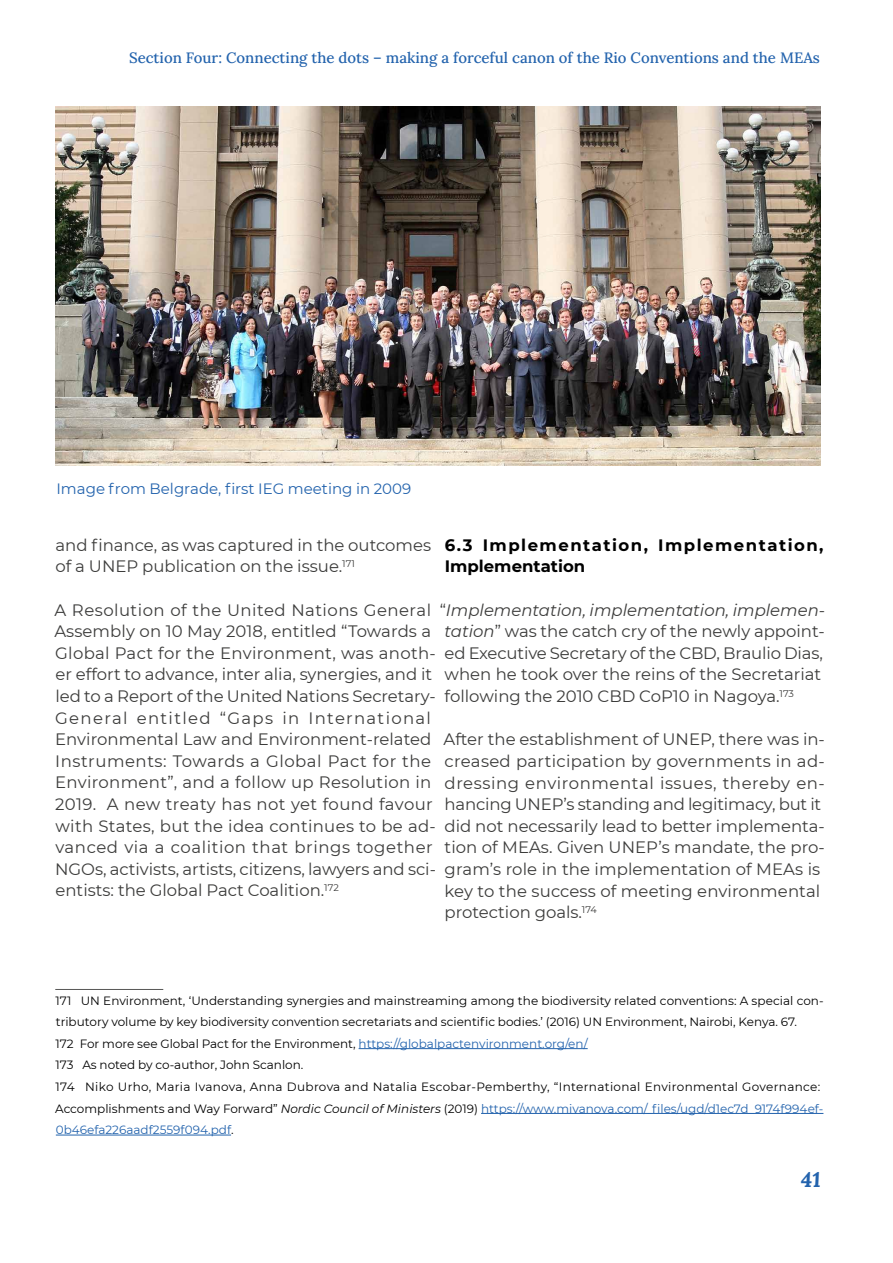
<style>
.page{position:relative;width:893px;height:1263px;background:#fff}
.page>*{position:absolute;margin:0;border:0;box-sizing:border-box;transform-origin:0 0}
.t1{font:italic 700 21px "Lora";color:#2363ad}
.t2{font:16.5px/21.6px "Montserrat";color:#3c3c3b}
.t3{font:700 16.5px/21.6px "Montserrat";letter-spacing:.09em;color:#000}
.t4{font:500 15px "Lora";color:#2363ad}
.t5{font:15px "Montserrat";color:#2363ad}
.t6{font:12px/21.6px "Montserrat";color:#000}
.s1{font-style:italic}
.s2{color:#2363ad}
</style>
<div class="page">
<hr style="left:55px;top:989px;width:108px;height:1px;background:#575756">
<hr style="left:359px;top:1048px;width:229px;height:1px;background:#2363ad">
<hr style="left:481px;top:1113px;width:342px;height:1px;background:#2363ad">
<hr style="left:56px;top:1135px;width:175px;height:1px;background:#2363ad">
<img style="left:55px;top:106px;width:766px;height:360px">
<p class="t4" style="left:129px;top:46px;width:692px">Section Four: Connecting the dots – making a forceful canon of the Rio Conventions and the MEAs</p>
<p class="t5" style="left:56px;top:478px;width:356px">Image from Belgrade, first IEG meeting in 2009</p>
<p class="t3" style="left:445px;top:533px;width:380px">6.3 Implementation, Implementation,<br>Implementation</p>
<p class="t2" style="left:440px;top:598px;width:387px">“<span class="s1">Implementation, implementation, implemen&shy;tation</span>” was the catch cry of the newly appoint&shy;ed Executive Secretary of the CBD, Braulio Dias, when he took over the reins of the Secretariat following the 2010 CBD CoP10 in Nagoya.<sup>173</sup></p>
<p class="t2" style="left:443px;top:728px;width:383px">After the establishment of UNEP, there was in&shy;creased participation by governments in ad&shy;dressing environmental issues, thereby en&shy;hancing UNEP’s standing and legitimacy, but it did not necessarily lead to better implementa&shy;tion of MEAs. Given UNEP’s mandate, the pro&shy;gram’s role in the implementation of MEAs is key to the success of meeting environmental protection goals.<sup>174</sup></p>
<p class="t2" style="left:55px;top:534px;width:377px">and finance, as was captured in the outcomes of a UNEP publication on the issue.<sup>171</sup></p>
<p class="t2" style="left:54px;top:598px;width:383px">A Resolution of the United Nations General Assembly on 10 May 2018, entitled “Towards a Global Pact for the Environment, was anoth&shy;er effort to advance, inter alia, synergies, and it led to a Report of the United Nations Secretary-General entitled “Gaps in International Environmental Law and Environment-related Instruments: Towards a Global Pact for the Environment”, and a follow up Resolution in 2019. A new treaty has not yet found favour with States, but the idea continues to be ad&shy;vanced via a coalition that brings together NGOs, activists, artists, citizens, lawyers and sci&shy;entists: the Global Pact Coalition.<sup>172</sup></p>
<p class="t6" style="left:55px;top:989px;width:770px">171 UN Environment, ‘Understanding synergies and mainstreaming among the biodiversity related conventions: A special con&shy;tributory volume by key biodiversity convention secretariats and scientific bodies.’ (2016) UN Environment, Nairobi, Kenya. 67.<br>172 For more see Global Pact for the Environment, <span class="s2">https://globalpactenvironment.org/en/<br></span>173 As noted by co-author, John Scanlon.<br>174 Niko Urho, Maria Ivanova, Anna Dubrova and Natalia Escobar-Pemberthy, “International Environmental Governance:<br>Accomplishments and Way Forward” <span class="s1">Nordic Council of Ministers</span> (2019) <span class="s2">https://www.mivanova.com/_files/ugd/d1ec7d_9174f994ef-0b46efa226aadf2559f094.pdf</span>.</p>
<p class="t1" style="left:801px;top:1165px;width:21px">41</p>
</div>
